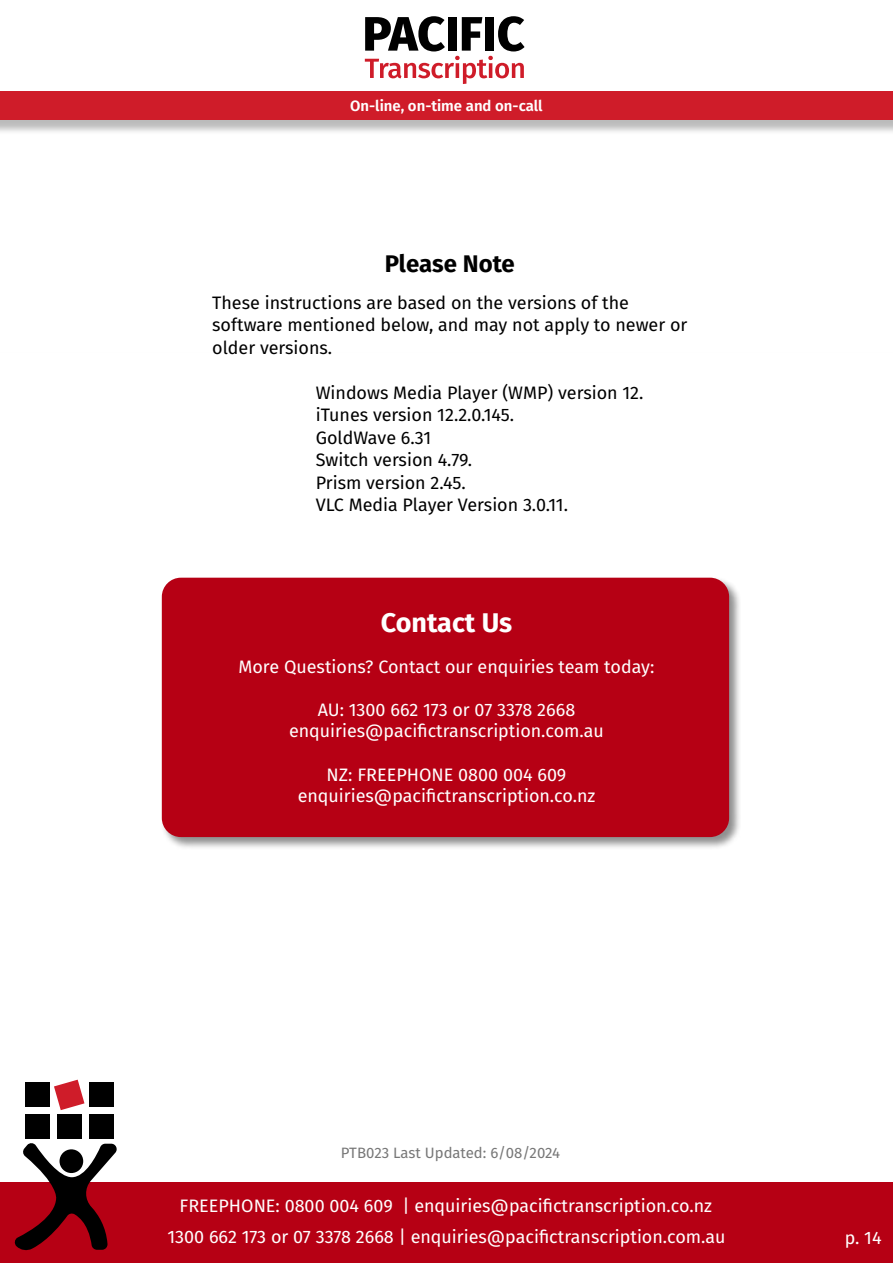
<style>
.page{position:relative;width:893px;height:1263px;background:#fff}
.page>*{position:absolute;margin:0;border:0;box-sizing:border-box;transform-origin:0 0}
.t1{font:700 27px "Fira Sans";color:#fff}
.t2{font:700 24px "Fira Sans";color:#000}
.t3{font:18px/21.6px "Fira Sans";color:#fff;text-align:center}
.t4{font:18px/22.5px "Fira Sans";color:#000}
.t5{font:15px "Fira Sans";color:#777}
.t6{font:600 15px "Fira Sans";color:#fff}
</style>
<div class="page">
<div style="left:0;top:1209px;width:893px;height:54px;background:#b60014"></div>
<div style="left:0;top:1182px;width:893px;height:44px;background:#b60014"></div>
<svg style="left:14px;top:1143px;width:103px;height:108px"></svg>
<div style="left:60px;top:1149px;width:23px;height:24px;background:#000;border-radius:50%"></div>
<div style="left:25px;top:1082px;width:25px;height:25px;background:#000"></div>
<svg style="left:54px;top:1080px;width:30px;height:30px"></svg>
<div style="left:89px;top:1082px;width:25px;height:25px;background:#000"></div>
<div style="left:25px;top:1114px;width:25px;height:25px;background:#000"></div>
<div style="left:57px;top:1114px;width:25px;height:25px;background:#000"></div>
<div style="left:89px;top:1114px;width:25px;height:25px;background:#000"></div>
<div style="left:0;top:91px;width:893px;height:28px;background:#cf1c29"></div>
<svg style="left:365px;top:16px;width:160px;height:68px"></svg>
<div style="left:161px;top:576px;width:580px;height:273px;background:#000;opacity:.44"></div>
<div style="left:165px;top:580px;width:561px;height:254px;background:#b60014;border-radius:16px"></div>
<div style="left:162px;top:578px;width:567px;height:259px;border:5px solid #b60014;border-radius:16px"></div>
<p class="t6" style="left:350px;top:93px;width:194px">On-line, on-time and on-call</p>
<h2 class="t2" style="left:385px;top:243px;width:132px">Please Note</h2>
<p class="t4" style="left:212px;top:290px;width:477px">These instructions are based on the versions of the software mentioned below, and may not apply to newer or older versions.</p>
<p class="t4" style="left:316px;top:380px;width:329px">Windows Media Player (WMP) version 12. iTunes version 12.2.0.145.<br>GoldWave 6.31<br>Switch version 4.79.<br>Prism version 2.45.<br>VLC Media Player Version 3.0.11.</p>
<h1 class="t1" style="left:381px;top:600px;width:133px">Contact Us</h1>
<p class="t3" style="left:238px;top:655px;width:418px">More Questions? Contact our enquiries team today:</p>
<p class="t3" style="left:289px;top:698px;width:316px">AU: 1300 662 173 or 07 3378 2668 enquiries@pacifictranscription.com.au</p>
<p class="t3" style="left:298px;top:763px;width:299px">NZ: FREEPHONE 0800 004 609 enquiries@pacifictranscription.co.nz</p>
<p class="t5" style="left:341px;top:1141px;width:221px">PTB023 Last Updated: 6/08/2024</p>
<p class="t3" style="left:167px;top:1190px;width:560px;line-height:30.3px">FREEPHONE: 0800 004 609 | enquiries@pacifictranscription.co.nz<br>1300 662 173 or 07 3378 2668 | enquiries@pacifictranscription.com.au</p>
<p class="t3" style="left:845px;top:1226px;width:38px">p. 14</p>
</div>
